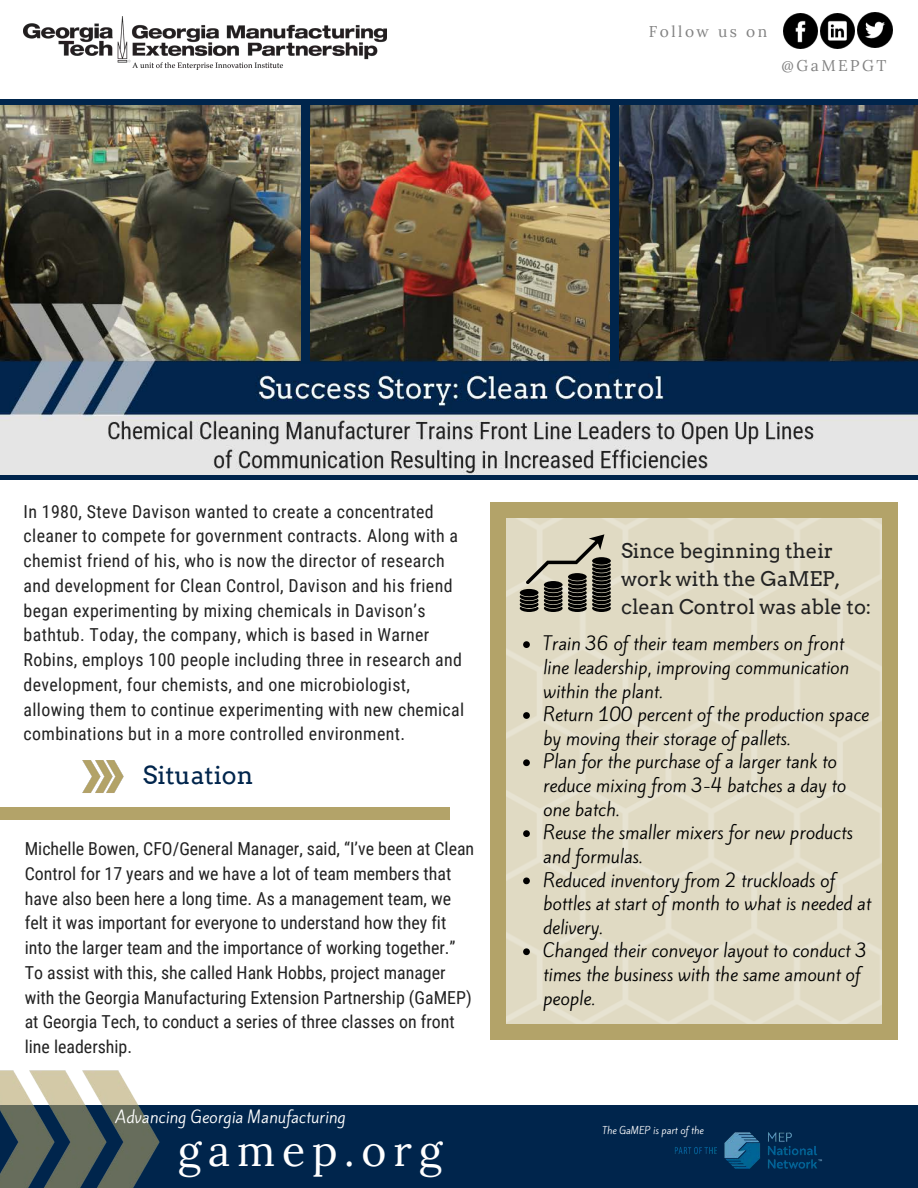
<style>
.page{position:relative;width:918px;height:1188px;background:#fff}
.page>*{position:absolute;margin:0;border:0;box-sizing:border-box;transform-origin:0 0}
.t1{font:42.75px "Lora";letter-spacing:.16em;color:#fff}
.t2{font:24.9px "Arvo";color:#00254c}
.t3{font:20.25px/28.2px "Arvo";color:#222}
.t4{font:17.85px/24.8px "Roboto Condensed";letter-spacing:.02em;color:#222}
.t5{font:17.85px/24.8px "Roboto Condensed";color:#222}
.t6{font:17.1px/23.7px "Kite One";color:#000}
.t7{font:15.6px "Kite One";color:#fff}
.t8{font:15.6px "Lora";letter-spacing:.16em;color:#828282}
.t9{font:9.3px "Kite One";color:#fff}
</style>
<div class="page">
<div style="left:0;top:1106px;width:918px;height:82px;background:#00254c"></div>
<img style="left:820px;top:14px;width:35px;height:34px">
<img style="left:783px;top:14px;width:35px;height:34px">
<img style="left:24px;top:16px;width:363px;height:54px">
<img style="left:857px;top:12px;width:35px;height:35px">
<img style="left:117px;top:1070px;width:53px;height:118px">
<img style="left:64px;top:1070px;width:53px;height:118px">
<img style="left:0;top:1070px;width:64px;height:118px">
<div style="left:0;top:99px;width:918px;height:7px;background:#00254c"></div>
<img style="left:506px;top:518px;width:377px;height:506px">
<div style="left:883px;top:1024px;width:15px;height:16px;background:#b3a369"></div>
<div style="left:490px;top:517px;width:16px;height:508px;background:#b3a369"></div>
<div style="left:490px;top:1024px;width:16px;height:16px;background:#b3a369"></div>
<div style="left:883px;top:517px;width:15px;height:508px;background:#b3a369"></div>
<div style="left:505px;top:1024px;width:378px;height:16px;background:#b3a369"></div>
<div style="left:883px;top:503px;width:15px;height:15px;background:#b3a369"></div>
<div style="left:490px;top:503px;width:16px;height:15px;background:#b3a369"></div>
<div style="left:505px;top:503px;width:378px;height:15px;background:#b3a369"></div>
<svg style="left:523px;top:641px;width:7px;height:7px"></svg>
<svg style="left:523px;top:712px;width:7px;height:7px"></svg>
<svg style="left:523px;top:759px;width:7px;height:7px"></svg>
<svg style="left:523px;top:830px;width:7px;height:7px"></svg>
<svg style="left:523px;top:878px;width:7px;height:6px"></svg>
<svg style="left:523px;top:948px;width:7px;height:7px"></svg>
<img style="left:675px;top:1132px;width:147px;height:37px">
<div style="left:0;top:474px;width:918px;height:6px;background:#00254c"></div>
<svg style="left:520px;top:534px;width:91px;height:78px"></svg>
<img style="left:0;top:106px;width:918px;height:369px">
<div style="left:301px;top:101px;width:8px;height:49px;background:#00254c"></div>
<div style="left:301px;top:315px;width:8px;height:49px;background:#00254c"></div>
<div style="left:301px;top:148px;width:8px;height:169px;background:#00254c"></div>
<div style="left:610px;top:100px;width:9px;height:48px;background:#00254c"></div>
<div style="left:610px;top:321px;width:9px;height:48px;background:#00254c"></div>
<div style="left:610px;top:147px;width:9px;height:175px;background:#00254c"></div>
<img style="left:82px;top:760px;width:42px;height:33px">
<img style="left:90px;top:760px;width:25px;height:33px">
<div style="left:0;top:808px;width:450px;height:12px;background:#b3a369"></div>
<p class="t8" style="left:649px;top:21px;width:120px">Follow us on</p>
<p class="t8" style="left:782px;top:55px;width:106px">@GaMEPGT</p>
<p class="t4" style="left:24px;top:498px;width:442px">In 1980, Steve Davison wanted to create a concentrated cleaner to compete for government contracts. Along with a chemist friend of his, who is now the director of research and development for Clean Control, Davison and his friend began experimenting by mixing chemicals in Davison’s bathtub. Today, the company, which is based in Warner Robins, employs 100 people including three in research and development, four chemists, and one microbiologist, allowing them to continue experimenting with new chemical combinations but in a more controlled environment.</p>
<h2 class="t2" style="left:143px;top:760px;width:112px">Situation</h2>
<p class="t5" style="left:25px;top:836px;width:451px">Michelle Bowen, CFO/General Manager, said, “I’ve been at Clean Control for 17 years and we have a lot of team members that have also been here a long time. As a management team, we felt it was important for everyone to understand how they fit into the larger team and the importance of working together.” To assist with this, she called Hank Hobbs, project manager with the Georgia Manufacturing Extension Partnership (GaMEP) at Georgia Tech, to conduct a series of three classes on front line leadership.</p>
<p class="t7" style="left:116px;top:1106px;width:232px">Advancing Georgia Manufacturing</p>
<h1 class="t1" style="left:178px;top:1122px;width:266px">gamep.org</h1>
<p class="t3" style="left:621px;top:537px;width:252px">Since beginning their work with the GaMEP, clean Control was able to:</p>
<p class="t6" style="left:543px;top:632px;width:330px">Train 36 of their team members on front line leadership, improving communication within the plant.<br>Return 100 percent of the production space by moving their storage of pallets.<br>Plan for the purchase of a larger tank to reduce mixing from 3-4 batches a day to one batch.<br>Reuse the smaller mixers for new products and formulas.<br>Reduced inventory from 2 truckloads of bottles at start of month to what is needed at delivery.<br>Changed their conveyor layout to conduct 3 times the business with the same amount of people.</p>
<p class="t9" style="left:602px;top:1124px;width:103px">The GaMEP is part of the</p>
</div>
